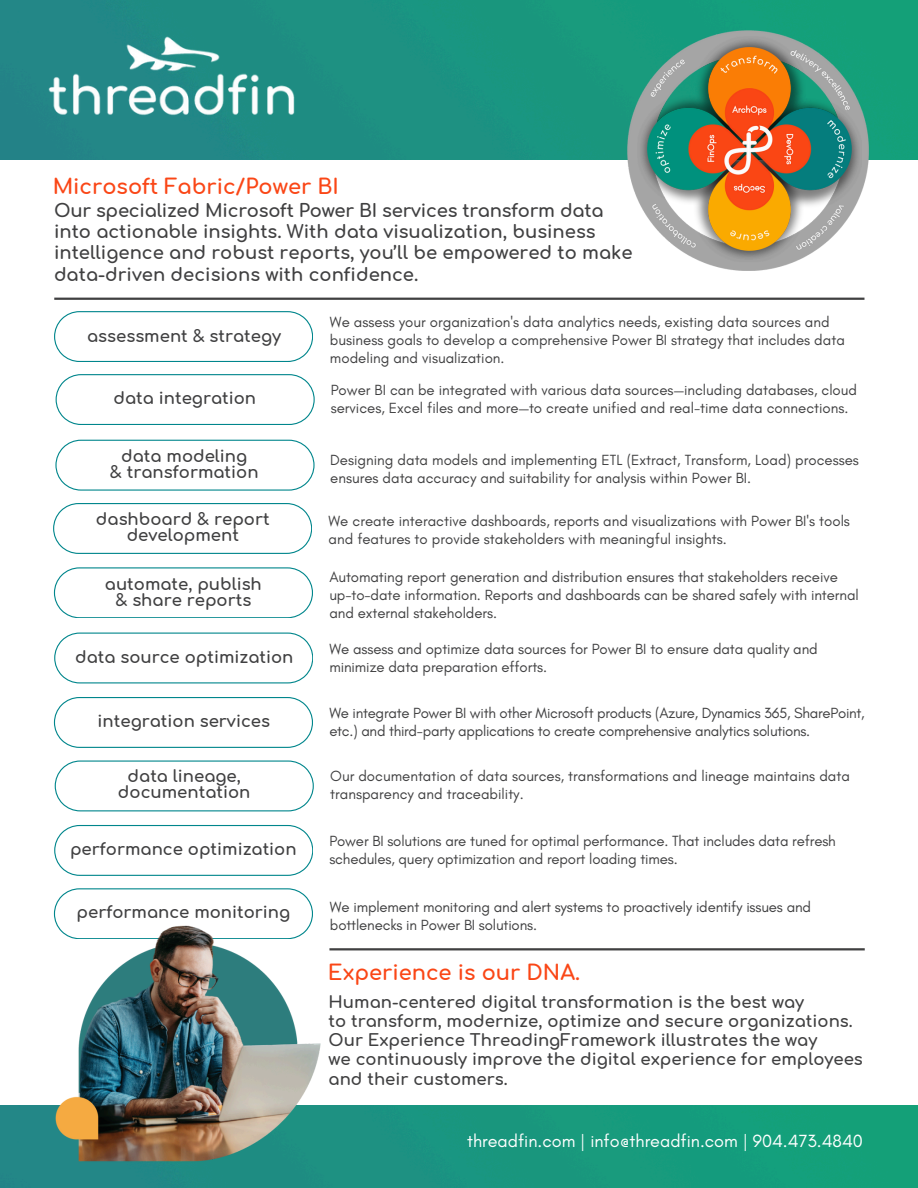
<style>
.page{position:relative;width:918px;height:1188px;background:#fff}
.page>*{position:absolute;margin:0;border:0;box-sizing:border-box;transform-origin:0 0}
.t1{font:700 21px "Comfortaa";color:#fa4616}
.t2{font:700 18px/21.3px "Comfortaa";color:#404041}
.t3{font:18px "Glacial Indifference";color:#fff}
.t4{font:700 16.5px/15.8px "Comfortaa";color:#404041;text-align:center}
.t5{font:15px/18px "Glacial Indifference";color:#404041}
.t6{font:15px/18px "Glacial Indifference";letter-spacing:-.02em;color:#404041}
</style>
<div class="page">
<img style="left:0;top:0;width:918px;height:160px">
<img style="left:46px;top:33px;width:256px;height:89px">
<img style="left:627px;top:30px;width:241px;height:241px">
<hr style="left:54px;top:298px;width:810px;height:2px;background:#404041">
<img style="left:0;top:1105px;width:918px;height:83px">
<svg style="left:54px;top:311px;width:259px;height:51px"></svg>
<hr style="left:329px;top:948px;width:536px;height:2px;background:#404041">
<svg style="left:53px;top:503px;width:259px;height:51px"></svg>
<svg style="left:54px;top:633px;width:259px;height:50px"></svg>
<svg style="left:56px;top:374px;width:258px;height:51px"></svg>
<svg style="left:55px;top:440px;width:259px;height:50px"></svg>
<svg style="left:54px;top:567px;width:259px;height:51px"></svg>
<svg style="left:54px;top:825px;width:259px;height:51px"></svg>
<svg style="left:55px;top:888px;width:257px;height:17px"></svg>
<svg style="left:54px;top:697px;width:259px;height:51px"></svg>
<svg style="left:55px;top:761px;width:258px;height:50px"></svg>
<img style="left:52px;top:905px;width:274px;height:275px">
<h1 class="t1" style="left:53px;top:175px;width:288px">Microsoft Fabric/Power BI</h1>
<h2 class="t2" style="left:54px;top:200px;width:580px">Our specialized Microsoft Power BI services transform data into actionable insights. With data visualization, business intelligence and robust reports, you’ll be empowered to make data-driven decisions with confidence.</h2>
<h2 class="t4" style="left:87px;top:329px;width:196px">assessment &amp; strategy</h2>
<p class="t4" style="left:114px;top:391px;width:144px">data integration</p>
<h2 class="t4" style="left:110px;top:449px;width:150px">data modeling<br>&amp; transformation</h2>
<p class="t4" style="left:96px;top:512px;width:175px">dashboard &amp; report development</p>
<h2 class="t4" style="left:105px;top:577px;width:159px">automate, publish &amp; share reports</h2>
<h2 class="t4" style="left:75px;top:649px;width:220px">data source optimization</h2>
<p class="t4" style="left:98px;top:714px;width:174px">integration services</p>
<h2 class="t4" style="left:118px;top:769px;width:134px">data lineage, documentation</h2>
<p class="t4" style="left:70px;top:842px;width:228px">performance optimization</p>
<h2 class="t4" style="left:77px;top:905px;width:215px">performance monitoring</h2>
<p class="t5" style="left:330px;top:313px;width:516px">We assess your organization's data analytics needs, existing data sources and business goals to develop a comprehensive Power BI strategy that includes data modeling and visualization.</p>
<p class="t5" style="left:331px;top:381px;width:528px">Power BI can be integrated with various data sources—including databases, cloud services, Excel files and more—to create unified and real-time data connections.</p>
<h2 class="t5" style="left:330px;top:451px;width:530px">Designing data models and implementing ETL (Extract, Transform, Load) processes ensures data accuracy and suitability for analysis within Power BI.</h2>
<p class="t5" style="left:329px;top:512px;width:523px">We create interactive dashboards, reports and visualizations with Power BI's tools and features to provide stakeholders with meaningful insights.</p>
<h2 class="t5" style="left:329px;top:568px;width:531px">Automating report generation and distribution ensures that stakeholders receive up-to-date information. Reports and dashboards can be shared safely with internal and external stakeholders.</h2>
<h2 class="t5" style="left:329px;top:639px;width:490px">We assess and optimize data sources for Power BI to ensure data quality and minimize data preparation efforts.</h2>
<p class="t6" style="left:329px;top:704px;width:537px">We integrate Power BI with other Microsoft products (Azure, Dynamics 365, SharePoint, etc.) and third-party applications to create comprehensive analytics solutions.</p>
<p class="t5" style="left:330px;top:767px;width:521px">Our documentation of data sources, transformations and lineage maintains data transparency and traceability.</p>
<h2 class="t5" style="left:329px;top:832px;width:508px">Power BI solutions are tuned for optimal performance. That includes data refresh schedules, query optimization and report loading times.</h2>
<p class="t5" style="left:330px;top:898px;width:483px">We implement monitoring and alert systems to proactively identify issues and bottlenecks in Power BI solutions.</p>
<p class="t1" style="left:328px;top:961px;width:254px">Experience is our DNA.</p>
<h3 class="t4" style="left:329px;top:993px;width:536px;line-height:19.2px;text-align:left">Human-centered digital transformation is the best way<br>to transform, modernize, optimize and secure organizations.<br>Our Experience ThreadingFramework illustrates the way<br>we continuously improve the digital experience for employees and their customers.</h3>
<p class="t3" style="left:467px;top:1130px;width:397px">threadfin.com | info@threadfin.com | 904.473.4840</p>
</div>
